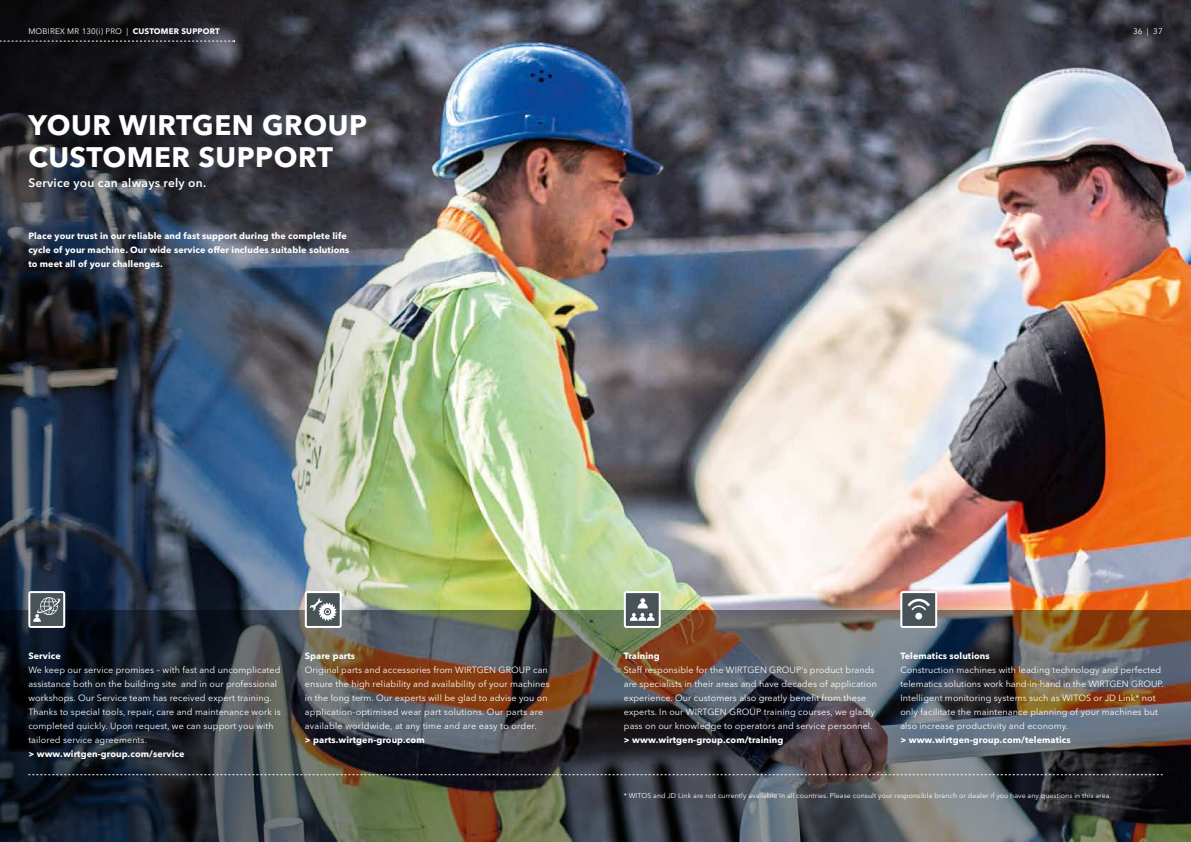
<style>
.page{position:relative;width:1191px;height:842px;background:#fff}
.page>*{position:absolute;margin:0;border:0;box-sizing:border-box;transform-origin:0 0}
.t1{font:700 28px/32px "Avenir Next LT Pro";letter-spacing:.02em;color:#fff}
.t2{font:600 12px "Avenir Next LT Pro";letter-spacing:.02em;color:#fff}
.t3{font:9px/14px "Avenir Next LT Pro";letter-spacing:.01em;color:#fff}
.t4{font:700 9px/14px "Avenir Next LT Pro";letter-spacing:.01em;color:#fff}
.t5{font:8px "Avenir Next LT Pro";letter-spacing:.02em;color:#fff}
.t6{font:7px "Avenir Next LT Pro";letter-spacing:.01em;color:#fff}
.s1{font-weight:700}
</style>
<div class="page">
<img style="left:452px;top:0;width:739px;height:609px">
<img style="left:0;top:0;width:452px;height:609px">
<svg style="left:0;top:40px;width:235px;height:2px"></svg>
<img style="left:0;top:609px;width:1191px;height:233px">
<div style="left:29px;top:592px;width:35px;height:35px;background:#485358;border-radius:2px"></div>
<div style="left:28px;top:591px;width:37px;height:37px;border:2px solid #fff;border-radius:2px"></div>
<svg style="left:33px;top:597px;width:28px;height:25px"></svg>
<div style="left:625px;top:592px;width:34px;height:35px;background:#485358;border-radius:2px"></div>
<div style="left:624px;top:591px;width:36px;height:37px;border:2px solid #fff;border-radius:2px"></div>
<svg style="left:630px;top:598px;width:24px;height:23px"></svg>
<div style="left:306px;top:592px;width:35px;height:35px;background:#485358;border-radius:2px"></div>
<div style="left:305px;top:591px;width:37px;height:37px;border:2px solid #fff;border-radius:2px"></div>
<svg style="left:310px;top:598px;width:27px;height:23px"></svg>
<div style="left:901px;top:592px;width:35px;height:35px;background:#485358;border-radius:2px"></div>
<div style="left:900px;top:591px;width:37px;height:37px;border:2px solid #fff;border-radius:2px"></div>
<div style="left:915px;top:613px;width:7px;height:6px;background:#fff;border-radius:50%"></div>
<svg style="left:907px;top:599px;width:23px;height:11px"></svg>
<svg style="left:28px;top:774px;width:1134px;height:1px"></svg>
<p class="t5" style="left:28px;top:27px;width:193px">MOBIREX MR 130(i) PRO | <span class="s1">CUSTOMER SUPPORT</span></p>
<p class="t5" style="left:1133px;top:27px;width:31px">36 | 37</p>
<h1 class="t1" style="left:28px;top:109px;width:340px">YOUR WIRTGEN GROUP<br>CUSTOMER SUPPORT</h1>
<h2 class="t2" style="left:28px;top:175px;width:179px">Service you can always rely on.</h2>
<p class="t4" style="left:28px;top:229px;width:322px">Place your trust in our reliable and fast support during the complete life cycle of your machine. Our wide service offer includes suitable solutions to meet all of your challenges.</p>
<p class="t4" style="left:28px;top:649px;width:34px">Service</p>
<p class="t3" style="left:28px;top:663px;width:254px">We keep our service promises – with fast and uncomplicated assistance both on the building site and in our professional workshops. Our Service team has received expert training.<br>Thanks to special tools, repair, care and maintenance work is completed quickly. Upon request, we can support you with tailored service agreements.</p>
<p class="t4" style="left:28px;top:747px;width:158px">&gt; www.wirtgen-group.com/service</p>
<p class="t4" style="left:305px;top:649px;width:52px">Spare parts</p>
<p class="t3" style="left:305px;top:663px;width:246px">Original parts and accessories from WIRTGEN GROUP can ensure the high reliability and availability of your machines in the long term. Our experts will be glad to advise you on application-optimised wear part solutions. Our parts are available worldwide, at any time and are easy to order.</p>
<p class="t4" style="left:305px;top:733px;width:121px">&gt; parts.wirtgen-group.com</p>
<p class="t4" style="left:624px;top:649px;width:37px">Training</p>
<p class="t3" style="left:624px;top:663px;width:255px">Staff responsible for the WIRTGEN GROUP‘s product brands are specialists in their areas and have decades of application experience. Our customers also greatly benefit from these experts. In our WIRTGEN GROUP training courses, we gladly pass on our knowledge to operators and service personnel.</p>
<p class="t4" style="left:624px;top:733px;width:161px">&gt; www.wirtgen-group.com/training</p>
<p class="t4" style="left:900px;top:649px;width:91px">Telematics solutions</p>
<p class="t3" style="left:900px;top:663px;width:265px">Construction machines with leading technology and perfected telematics solutions work hand-in-hand in the WIRTGEN GROUP.<br>Intelligent monitoring systems such as WITOS or JD Link* not only facilitate the maintenance planning of your machines but also increase productivity and economy.</p>
<p class="t4" style="left:900px;top:733px;width:172px">&gt; www.wirtgen-group.com/telematics</p>
<p class="t6" style="left:624px;top:791px;width:489px">* WITOS and JD Link are not currently available in all countries. Please consult your responsible branch or dealer if you have any questions in this area.</p>
</div>
